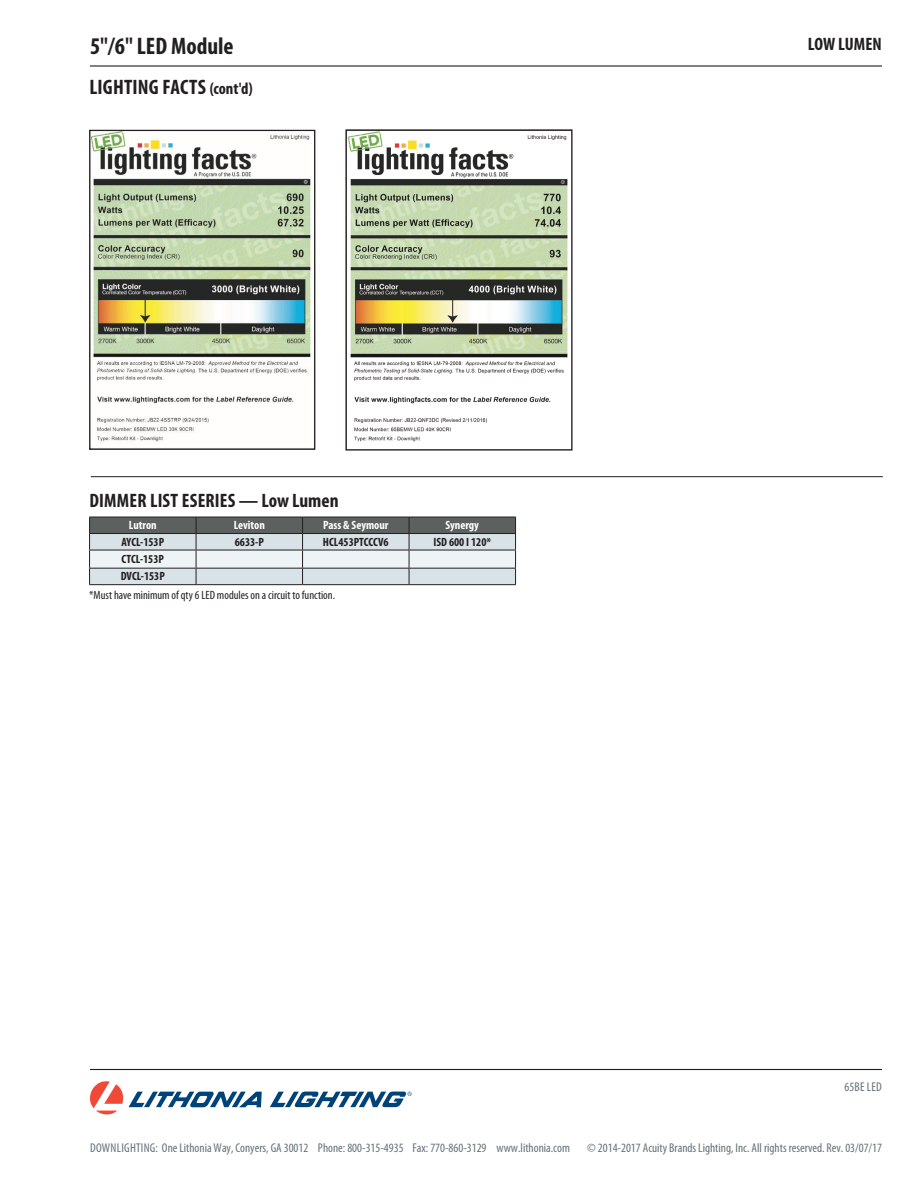
<style>
.page{position:relative;width:918px;height:1188px;background:#fff}
.page>*{position:absolute;margin:0;border:0;box-sizing:border-box;transform-origin:0 0}
.t1{font:700 condensed 24px "Myriad Pro";color:#231f20}
.t2{font:700 condensed 21px "Myriad Pro";letter-spacing:.01em;color:#231f20}
.t3{font:700 condensed 19.5px "Myriad Pro";letter-spacing:.01em;color:#231f20}
.t4{font:700 condensed 18px "Myriad Pro";letter-spacing:-.005em;color:#231f20}
.t5{font:condensed 12.75px "Myriad Pro";color:#667178}
.t6{font:700 condensed 12px/17.2px "Myriad Pro";color:#231f20}
.t7{font:condensed 12px "Myriad Pro";color:#231f20}
.t8{font:700 condensed 12px "Myriad Pro";color:#fff}
.s1{font-size:16.5px}
</style>
<div class="page">
<hr style="left:90px;top:1069px;width:792px;height:1px;background:#231f20">
<hr style="left:90px;top:65px;width:792px;height:2px;background:#231f20">
<img style="left:91px;top:132px;width:221px;height:311px">
<div style="left:89px;top:130px;width:226px;height:320px;border:1px solid #231f20"></div>
<img style="left:348px;top:131px;width:220px;height:311px">
<div style="left:345px;top:129px;width:228px;height:322px;border:1px solid #231f20"></div>
<svg style="left:90px;top:1081px;width:172px;height:33px"></svg>
<svg style="left:270px;top:1092px;width:142px;height:15px"></svg>
<hr style="left:91px;top:476px;width:792px;height:1px;background:#231f20">
<svg style="left:89px;top:517px;width:427px;height:67px;background:#b5bbbe"></svg>
<hr style="left:89px;top:584px;width:107px;height:1px;background:#231f20">
<hr style="left:196px;top:584px;width:107px;height:1px;background:#231f20">
<hr style="left:303px;top:584px;width:106px;height:1px;background:#231f20">
<hr style="left:409px;top:584px;width:107px;height:1px;background:#231f20">
<h1 class="t1" style="left:90px;top:33px;width:145px">5"/6" LED Module</h1>
<h2 class="t2" style="left:89px;top:75px;width:165px">LIGHTING FACTS <span class="s1">(cont'd)</span></h2>
<h3 class="t3" style="left:89px;top:489px;width:251px">DIMMER LIST ESERIES — Low Lumen</h3>
<p class="t8" style="left:129px;top:519px;width:29px">Lutron</p>
<p class="t8" style="left:234px;top:519px;width:33px">Leviton</p>
<p class="t8" style="left:323px;top:519px;width:67px">Pass &amp; Seymour</p>
<p class="t8" style="left:446px;top:519px;width:35px">Synergy</p>
<p class="t6" style="left:121px;top:533px;width:44px">AYCL-153P</p>
<p class="t6" style="left:235px;top:533px;width:31px">6633-P</p>
<p class="t6" style="left:323px;top:533px;width:67px">HCL453PTCCCV6</p>
<p class="t6" style="left:434px;top:533px;width:59px">ISD 600 I 120*</p>
<p class="t6" style="left:121px;top:551px;width:46px">CTCL-153P<br>DVCL-153P</p>
<p class="t7" style="left:89px;top:589px;width:247px">*Must have minimum of qty 6 LED modules on a circuit to function.</p>
<h3 class="t4" style="left:808px;top:34px;width:75px">LOW LUMEN</h3>
<p class="t5" style="left:845px;top:1080px;width:39px">65BE LED</p>
<p class="t5" style="left:90px;top:1141px;width:481px">DOWNLIGHTING: One Lithonia Way, Conyers, GA 30012 Phone: 800-315-4935 Fax: 770-860-3129 www.lithonia.com</p>
<p class="t5" style="left:587px;top:1141px;width:296px">© 2014-2017 Acuity Brands Lighting, Inc. All rights reserved. Rev. 03/07/17</p>
</div>
